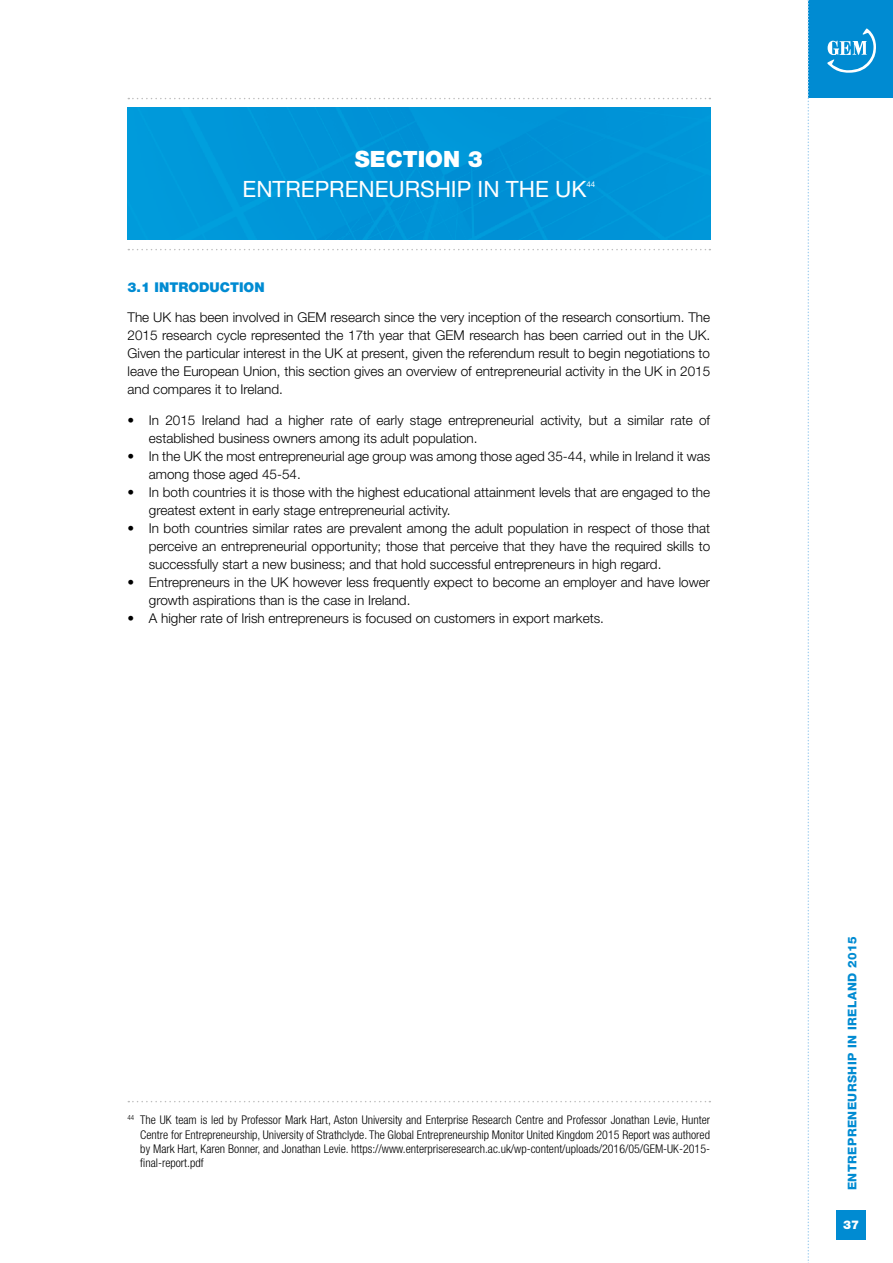
<style>
.page{position:relative;width:893px;height:1263px;background:#fff}
.page>*{position:absolute;margin:0;border:0;box-sizing:border-box;transform-origin:0 0}
.t1{font:22.5px "Helvetica Neue";color:#fff}
.t2{font:900 22.5px "Helvetica Neue";color:#fff}
.t3{font:300 13.5px/18px "Helvetica Neue";color:#000}
.t4{font:900 13.5px "Helvetica Neue";color:#008bd2}
.t5{font:300 condensed 12px/14.4px "Helvetica Neue";color:#000;text-align:justify}
.t6{font:800 12px "Helvetica Neue";letter-spacing:.04em;color:#008bd2}
.t7{font:900 12px "Helvetica Neue";color:#fff}
.t8{font:7.8px "Helvetica Neue";color:#fff}
</style>
<div class="page">
<div style="left:808px;top:0;width:85px;height:98px;background:#008bd2"></div>
<div style="left:837px;top:1210px;width:29px;height:29px;background:#008bd2"></div>
<svg style="left:807px;top:0;width:2px;height:1263px"></svg>
<svg style="left:827px;top:29px;width:49px;height:44px"></svg>
<svg style="left:128px;top:249px;width:582px;height:1px"></svg>
<svg style="left:128px;top:98px;width:582px;height:1px"></svg>
<div style="left:128px;top:108px;width:582px;height:132px;background:#0094d7"></div>
<svg style="left:128px;top:1101px;width:582px;height:1px"></svg>
<h1 class="t2" style="left:355px;top:146px;width:129px">SECTION 3</h1>
<h1 class="t1" style="left:243px;top:176px;width:16px">ENTREPRENEURSH</h1>
<h1 class="t1" style="left:451px;top:176px;width:70px">IP IN THE</h1>
<h1 class="t1" style="left:555px;top:176px;width:16px">UK</h1>
<p class="t8" style="left:586px;top:179px;width:10px">44</p>
<p class="t4" style="left:128px;top:279px;width:139px">3.1 INTRODUCTION</p>
<p class="t3" style="left:128px;top:308px;width:584px;text-align:justify">The UK has been involved in GEM research since the very inception of the research consortium. The 2015 research cycle represented the 17th year that GEM research has been carried out in the UK.<br>Given the particular interest in the UK at present, given the referendum result to begin negotiations to leave the European Union, this section gives an overview of entrepreneurial activity in the UK in 2015 and compares it to Ireland.</p>
<p class="t3" style="left:149px;top:411px;width:563px;text-indent:-21px">• In 2015 Ireland had a higher rate of early stage entrepreneurial activity, but a similar rate of established business owners among its adult population.</p>
<p class="t3" style="left:149px;top:447px;width:563px;text-indent:-21px">• In the UK the most entrepreneurial age group was among those aged 35-44, while in Ireland it was among those aged 45-54.</p>
<p class="t3" style="left:149px;top:483px;width:563px;text-indent:-21px">• In both countries it is those with the highest educational attainment levels that are engaged to the greatest extent in early stage entrepreneurial activity.</p>
<p class="t3" style="left:149px;top:519px;width:563px;text-align:justify;text-indent:-21px">• In both countries similar rates are prevalent among the adult population in respect of those that perceive an entrepreneurial opportunity; those that perceive that they have the required skills to successfully start a new business; and that hold successful entrepreneurs in high regard.</p>
<p class="t3" style="left:149px;top:573px;width:563px;text-indent:-21px">• Entrepreneurs in the UK however less frequently expect to become an employer and have lower growth aspirations than is the case in Ireland.</p>
<p class="t3" style="left:128px;top:609px;width:478px">• A higher rate of Irish entrepreneurs is focused on customers in export markets.</p>
<p class="t5" style="left:140px;top:1113px;width:571px;text-indent:-13px"><sup>44</sup> The UK team is led by Professor Mark Hart, Aston University and Enterprise Research Centre and Professor Jonathan Levie, Hunter Centre for Entrepreneurship, University of Strathclyde. The Global Entrepreneurship Monitor United Kingdom 2015 Report was authored by Mark Hart, Karen Bonner, and Jonathan Levie. https://www.enterpriseresearch.ac.uk/wp-content/uploads/2016/05/GEM-UK-2015- final-report.pdf</p>
<p class="t6" style="left:845px;top:1190px;width:256px;rotate:-90deg">ENTREPRENEURSHIP in ireland 2015</p>
<p class="t7" style="left:843px;top:1217px;width:18px">37</p>
</div>
